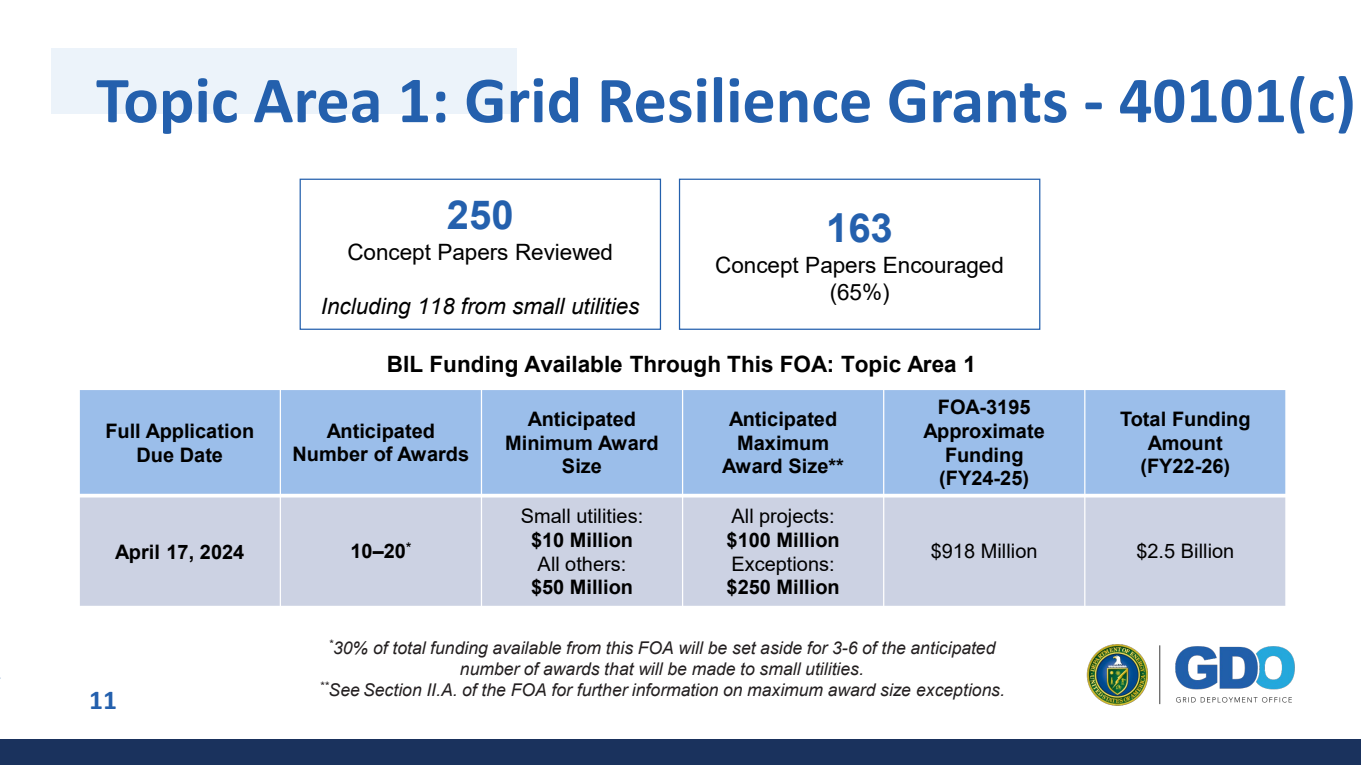
<style>
.page{position:relative;width:1361px;height:765px;background:#fff}
.page>*{position:absolute;margin:0;border:0;box-sizing:border-box;transform-origin:0 0}
.t1{font:700 66.25px "Calibri";color:#2460ad}
.t2{font:700 40px "Arial";color:#2460ad}
.t3{font:700 27.5px "Calibri";color:#2460ad}
.t4{font:22.5px "Arial";letter-spacing:-.005em;color:#000}
.t5{font:700 22.5px "Arial";color:#000}
.t6{font:italic 22.5px "Arial";color:#000}
.t7{font:700 20px/23.8px "Arial";color:#000;text-align:center}
.t8{font:20px/24px "Arial";color:#000;text-align:center}
.t9{font:italic 17.5px/21px "Arial";color:#231f20;text-align:center}
.s1{font-weight:700}
</style>
<div class="page">
<div style="left:51px;top:48px;width:466px;height:66px;background:#ecf3fa"></div>
<img style="left:1086px;top:644px;width:209px;height:62px">
<div style="left:0;top:739px;width:1360px;height:26px;background:#1a325d"></div>
<div style="left:79px;top:389px;width:201px;height:107px;background:#9bbeea"></div>
<div style="left:280px;top:389px;width:201px;height:107px;background:#9bbeea"></div>
<div style="left:481px;top:389px;width:201px;height:107px;background:#9bbeea"></div>
<div style="left:682px;top:389px;width:201px;height:107px;background:#9bbeea"></div>
<div style="left:883px;top:389px;width:201px;height:107px;background:#9bbeea"></div>
<div style="left:1084px;top:389px;width:201px;height:107px;background:#9bbeea"></div>
<div style="left:79px;top:496px;width:201px;height:110px;background:#ccd2e3"></div>
<div style="left:280px;top:496px;width:201px;height:110px;background:#ccd2e3"></div>
<div style="left:481px;top:496px;width:201px;height:110px;background:#ccd2e3"></div>
<div style="left:682px;top:496px;width:201px;height:110px;background:#ccd2e3"></div>
<div style="left:883px;top:496px;width:201px;height:110px;background:#ccd2e3"></div>
<div style="left:1084px;top:496px;width:201px;height:110px;background:#ccd2e3"></div>
<hr style="left:280px;top:389px;width:1px;height:218px;background:#fff">
<hr style="left:481px;top:389px;width:1px;height:218px;background:#fff">
<hr style="left:681px;top:389px;width:2px;height:218px;background:#fff">
<hr style="left:882px;top:389px;width:2px;height:218px;background:#fff">
<hr style="left:1083px;top:389px;width:2px;height:218px;background:#fff">
<svg style="left:80px;top:494px;width:1204px;height:4px;background:#f8f9fb"></svg>
<hr style="left:79px;top:389px;width:1px;height:218px;background:#fff">
<hr style="left:1284px;top:389px;width:2px;height:218px;background:#fff">
<hr style="left:79px;top:389px;width:1207px;height:1px;background:#fff">
<div style="left:299px;top:179px;width:362px;height:151px;border:1px solid #2460ad"></div>
<div style="left:678px;top:179px;width:362px;height:151px;border:1px solid #2460ad"></div>
<h2 class="t1" style="left:96px;top:53px;width:1261px">Topic Area 1: Grid Resilience Grants - 40101(c)</h2>
<p class="t2" style="left:447px;top:186px;width:68px">250</p>
<p class="t4" style="left:347px;top:236px;width:267px">Concept Papers Reviewed</p>
<p class="t6" style="left:321px;top:291px;width:320px">Including 118 from small utilities</p>
<p class="t2" style="left:826px;top:200px;width:68px">163</p>
<p class="t4" style="left:715px;top:250px;width:290px">Concept Papers Encouraged</p>
<p class="t4" style="left:829px;top:277px;width:61px">(65%)</p>
<p class="t5" style="left:387px;top:348px;width:590px">BIL Funding Available Through This FOA: Topic Area 1</p>
<p class="t7" style="left:105px;top:419px;width:150px">Full Application<br>Due Date</p>
<p class="t7" style="left:292px;top:420px;width:178px;line-height:23.4px">Anticipated<br>Number of Awards</p>
<p class="t7" style="left:505px;top:407px;width:155px">Anticipated<br>Minimum Award<br>Size</p>
<p class="t7" style="left:722px;top:407px;width:123px">Anticipated<br>Maximum<br>Award Size**</p>
<p class="t7" style="left:923px;top:395px;width:123px">FOA-3195<br>Approximate<br>Funding (FY24-25)</p>
<p class="t7" style="left:1119px;top:407px;width:132px">Total Funding<br>Amount (FY22-26)</p>
<p class="t7" style="left:115px;top:540px;width:131px">April 17, 2024</p>
<p class="t7" style="left:350px;top:539px;width:62px">10–20<sup>*</sup></p>
<p class="t8" style="left:520px;top:503px;width:124px">Small utilities: <span class="s1">$10 Million</span></p>
<p class="t8" style="left:531px;top:552px;width:103px;line-height:23.4px">All others: <span class="s1">$50 Million</span></p>
<p class="t8" style="left:726px;top:503px;width:115px;text-align:left">All projects: <span class="s1">$100 Million</span></p>
<p class="t8" style="left:731px;top:551px;width:105px">Exceptions:</p>
<p class="t7" style="left:726px;top:575px;width:115px">$250 Million</p>
<p class="t8" style="left:930px;top:539px;width:108px">$918 Million</p>
<p class="t8" style="left:1136px;top:539px;width:99px">$2.5 Billion</p>
<h3 class="t3" style="left:89px;top:680px;width:29px">11</h3>
<p class="t9" style="left:328px;top:637px;width:668px"><sup>*</sup>30% of total funding available from this FOA will be set aside for 3-6 of the anticipated number of awards that will be made to small utilities.</p>
<p class="t9" style="left:319px;top:679px;width:686px"><sup>**</sup>See Section II.A. of the FOA for further information on maximum award size exceptions.</p>
</div>
